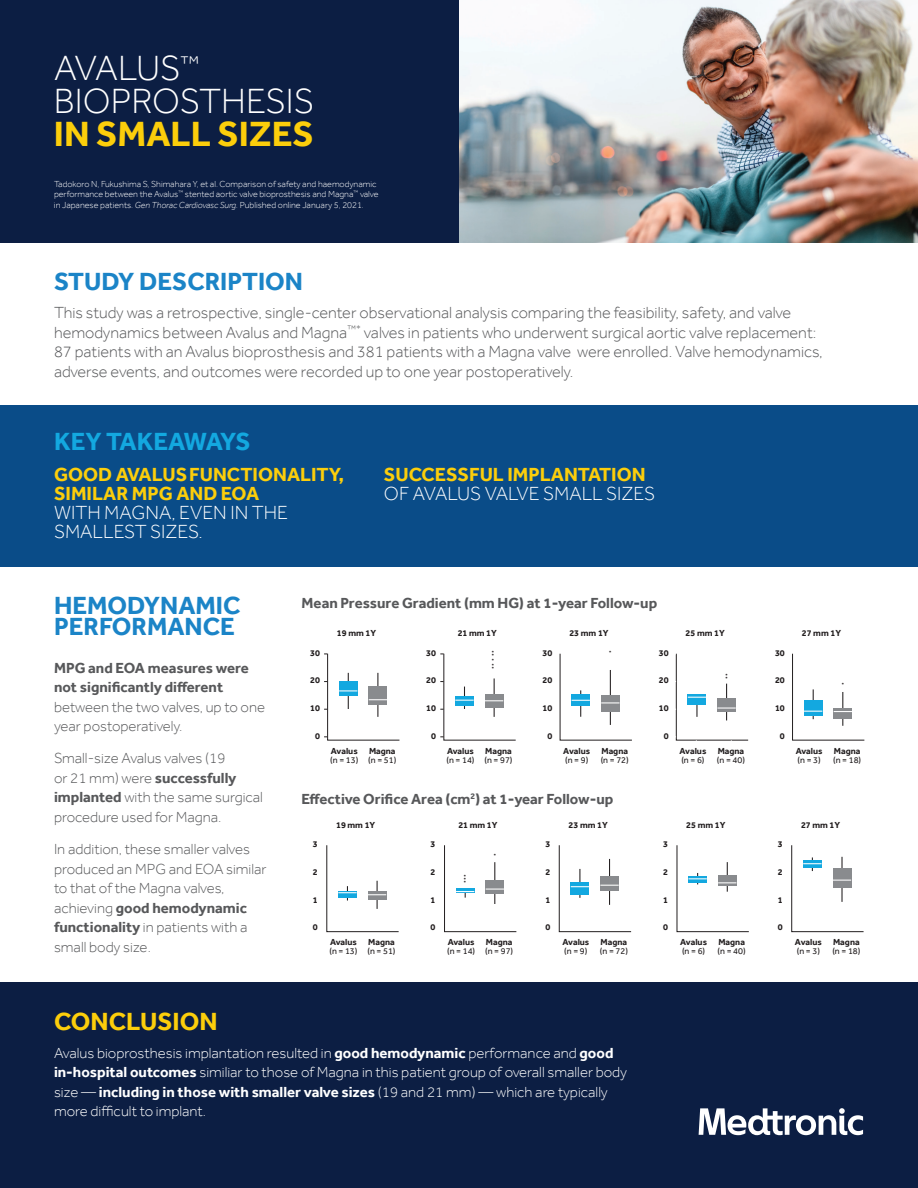
<style>
.page{position:relative;width:918px;height:1188px;background:#fff}
.page>*{position:absolute;margin:0;border:0;box-sizing:border-box;transform-origin:0 0}
.t1{font:300 36px/33px "Effra";color:#fff}
.t2{font:700 36px "Effra";color:#fcce0b}
.t3{font:700 25.5px/21px "Effra";color:#1b84c7}
.t4{font:700 25.5px "Effra";letter-spacing:-.015em;color:#13a8e0}
.t5{font:700 25.5px "Effra";color:#fcce0b}
.t6{font:700 19.5px/18.8px "Effra";color:#fcce0b}
.t7{font:300 19.5px/18.8px "Effra";color:#fff}
.t8{font:300 16.5px/19.5px "Effra";color:#57585a}
.t9{font:300 15px/19.5px "Effra";color:#57585a}
.t10{font:300 15px/19.5px "Effra";color:#fff}
.t11{font:700 15px/19.5px "Effra";color:#57585a}
.t12{font:700 9px "Effra";color:#231f20}
.t13{font:300 9px/10.5px "Effra";color:#fff}
.t14{font:9px "Effra";color:#231f20}
.t15{font:700 4.5px/5.1px "Effra";color:#231f20;text-align:justify}
.s1{font-style:italic}
.s2{font-weight:700}
</style>
<div class="page">
<div style="left:0;top:983px;width:918px;height:205px;background:#0c1e43"></div>
<svg style="left:699px;top:1108px;width:164px;height:27px"></svg>
<div style="left:0;top:0;width:459px;height:243px;background:#0c1e43"></div>
<div style="left:0;top:406px;width:918px;height:161px;background:#0a4c88"></div>
<svg style="left:324px;top:653px;width:76px;height:88px"></svg>
<svg style="left:675px;top:653px;width:74px;height:88px"></svg>
<svg style="left:792px;top:653px;width:73px;height:88px"></svg>
<svg style="left:440px;top:653px;width:76px;height:88px"></svg>
<svg style="left:559px;top:653px;width:73px;height:88px"></svg>
<svg style="left:326px;top:845px;width:73px;height:88px"></svg>
<svg style="left:558px;top:845px;width:74px;height:88px"></svg>
<svg style="left:676px;top:845px;width:73px;height:88px"></svg>
<svg style="left:791px;top:845px;width:73px;height:88px"></svg>
<svg style="left:444px;top:845px;width:73px;height:88px"></svg>
<img style="left:459px;top:0;width:459px;height:243px">
<h1 class="t1" style="left:54px;top:51px;width:262px">AVALUS<sup>™<br></sup>BIOPROSTHESIS</h1>
<h1 class="t2" style="left:54px;top:112px;width:261px">IN SMALL SIZES</h1>
<p class="t13" style="left:54px;top:178px;width:326px">Tadokoro N, Fukushima S, Shimahara Y, et al. Comparison of safety and haemodynamic performance between the Avalus<sup>™</sup> stented aortic valve bioprosthesis and Magna<sup>™</sup> valve in Japanese patients. <span class="s1">Gen Thorac Cardiovasc Surg.</span> Published online January 5, 2021.</p>
<h2 class="t3" style="left:54px;top:271px;width:251px">STUDY DESCRIPTION</h2>
<p class="t8" style="left:54px;top:303px;width:770px">This study was a retrospective, single-center observational analysis comparing the feasibility, safety, and valve hemodynamics between Avalus and Magna<sup>™*</sup> valves in patients who underwent surgical aortic valve replacement:<br>87 patients with an Avalus bioprosthesis and 381 patients with a Magna valve were enrolled. Valve hemodynamics, adverse events, and outcomes were recorded up to one year postoperatively.</p>
<h2 class="t4" style="left:54px;top:426px;width:198px">KEY TAKEAWAYS</h2>
<p class="t6" style="left:54px;top:465px;width:292px">GOOD AVALUSFUNCTIONALITY,<br>SIMILAR MPG AND EOA</p>
<p class="t7" style="left:54px;top:503px;width:236px">WITH MAGNA, EVEN IN THE<br>SMALLEST SIZES.</p>
<p class="t6" style="left:384px;top:465px;width:263px">SUCCESSFUL IMPLANTATION</p>
<p class="t7" style="left:384px;top:484px;width:273px">OF AVALUS VALVE SMALL SIZES</p>
<h2 class="t3" style="left:54px;top:594px;width:188px">HEMODYNAMIC<br>PERFORMANCE</h2>
<p class="t11" style="left:54px;top:658px;width:196px">MPG and EOA measures were not significantly different</p>
<p class="t9" style="left:54px;top:697px;width:213px">between the two valves, up to one year postoperatively.</p>
<p class="t9" style="left:54px;top:749px;width:211px">Small-size Avalus valves (19<br>or 21 mm) were <span class="s2">successfully implanted</span> with the same surgical procedure used for Magna.</p>
<p class="t9" style="left:54px;top:839px;width:214px">In addition, these smaller valves produced an MPG and EOA similar to that of the Magna valves, achieving <span class="s2">good hemodynamic functionality</span> in patients with a small body size.</p>
<p class="t11" style="left:302px;top:593px;width:357px">Mean Pressure Gradient (mm HG) at 1-year Follow-up</p>
<p class="t12" style="left:337px;top:628px;width:41px">19 mm 1Y</p>
<p class="t12" style="left:458px;top:628px;width:41px">21 mm 1Y</p>
<p class="t12" style="left:569px;top:628px;width:41px">23 mm 1Y</p>
<p class="t12" style="left:686px;top:628px;width:41px">25 mm 1Y</p>
<p class="t12" style="left:802px;top:628px;width:41px">27 mm 1Y</p>
<p class="t12" style="left:310px;top:647px;width:11px">30</p>
<p class="t12" style="left:426px;top:647px;width:11px">30</p>
<p class="t15" style="left:492px;top:650px;width:4px">*</p>
<p class="t15" style="left:492px;top:653px;width:4px">* * *</p>
<p class="t15" style="left:492px;top:666px;width:4px">*</p>
<p class="t12" style="left:543px;top:647px;width:11px">30</p>
<p class="t15" style="left:609px;top:650px;width:4px">*</p>
<p class="t12" style="left:659px;top:647px;width:11px">30</p>
<p class="t12" style="left:775px;top:647px;width:11px">30</p>
<p class="t12" style="left:310px;top:675px;width:11px">20</p>
<p class="t12" style="left:310px;top:703px;width:11px">10</p>
<p class="t12" style="left:315px;top:730px;width:6px">0</p>
<p class="t12" style="left:426px;top:675px;width:11px">20</p>
<p class="t12" style="left:426px;top:703px;width:11px">10</p>
<p class="t12" style="left:431px;top:730px;width:6px">0</p>
<p class="t12" style="left:543px;top:675px;width:11px">20</p>
<p class="t12" style="left:543px;top:703px;width:11px">10</p>
<p class="t12" style="left:547px;top:730px;width:6px">0</p>
<p class="t12" style="left:659px;top:675px;width:11px">20</p>
<p class="t12" style="left:659px;top:703px;width:11px">10</p>
<p class="t12" style="left:664px;top:730px;width:6px">0</p>
<p class="t15" style="left:726px;top:672px;width:4px">*</p>
<p class="t15" style="left:726px;top:675px;width:4px">*</p>
<p class="t12" style="left:775px;top:675px;width:11px">20</p>
<p class="t12" style="left:775px;top:703px;width:11px">10</p>
<p class="t12" style="left:780px;top:730px;width:6px">0</p>
<p class="t15" style="left:842px;top:682px;width:4px">*</p>
<p class="t12" style="left:331px;top:745px;width:28px">Avalus</p>
<p class="t14" style="left:330px;top:754px;width:30px">(n = 13)</p>
<p class="t12" style="left:369px;top:745px;width:28px">Magna</p>
<p class="t14" style="left:368px;top:754px;width:30px">(n = 51)</p>
<p class="t12" style="left:447px;top:745px;width:28px">Avalus</p>
<p class="t14" style="left:446px;top:754px;width:30px">(n = 14)</p>
<p class="t12" style="left:485px;top:745px;width:28px">Magna</p>
<p class="t14" style="left:484px;top:754px;width:30px">(n = 97)</p>
<p class="t12" style="left:563px;top:745px;width:28px">Avalus</p>
<p class="t14" style="left:565px;top:754px;width:25px">(n = 9)</p>
<p class="t12" style="left:601px;top:745px;width:28px">Magna</p>
<p class="t14" style="left:601px;top:754px;width:30px">(n = 72)</p>
<p class="t12" style="left:680px;top:745px;width:28px">Avalus</p>
<p class="t14" style="left:681px;top:754px;width:25px">(n = 6)</p>
<p class="t12" style="left:718px;top:745px;width:28px">Magna</p>
<p class="t14" style="left:717px;top:754px;width:30px">(n = 40)</p>
<p class="t12" style="left:796px;top:745px;width:28px">Avalus</p>
<p class="t14" style="left:798px;top:754px;width:25px">(n = 3)</p>
<p class="t12" style="left:834px;top:745px;width:28px">Magna</p>
<p class="t14" style="left:833px;top:754px;width:30px">(n = 18)</p>
<p class="t11" style="left:302px;top:789px;width:313px">Effective Orifice Area (cm<sup>2</sup>) at 1-year Follow-up</p>
<p class="t12" style="left:336px;top:819px;width:41px">19 mm 1Y</p>
<p class="t12" style="left:458px;top:819px;width:41px">21 mm 1Y</p>
<p class="t12" style="left:569px;top:819px;width:41px">23 mm 1Y</p>
<p class="t12" style="left:686px;top:819px;width:41px">25 mm 1Y</p>
<p class="t12" style="left:801px;top:819px;width:41px">27 mm 1Y</p>
<p class="t12" style="left:313px;top:839px;width:6px">3</p>
<p class="t12" style="left:431px;top:839px;width:6px">3</p>
<p class="t12" style="left:545px;top:839px;width:6px">3</p>
<p class="t12" style="left:663px;top:839px;width:6px">3</p>
<p class="t12" style="left:778px;top:839px;width:6px">3</p>
<p class="t15" style="left:494px;top:853px;width:4px">*</p>
<p class="t12" style="left:313px;top:866px;width:6px">2</p>
<p class="t12" style="left:313px;top:894px;width:6px">1</p>
<p class="t12" style="left:313px;top:922px;width:6px">0</p>
<p class="t12" style="left:431px;top:866px;width:6px">2</p>
<p class="t12" style="left:431px;top:894px;width:6px">1</p>
<p class="t12" style="left:431px;top:922px;width:6px">0</p>
<p class="t15" style="left:464px;top:874px;width:4px">*</p>
<p class="t15" style="left:464px;top:877px;width:4px">*</p>
<p class="t15" style="left:464px;top:880px;width:4px">*</p>
<p class="t12" style="left:545px;top:866px;width:6px">2</p>
<p class="t12" style="left:545px;top:894px;width:6px">1</p>
<p class="t12" style="left:545px;top:922px;width:6px">0</p>
<p class="t12" style="left:663px;top:866px;width:6px">2</p>
<p class="t12" style="left:663px;top:894px;width:6px">1</p>
<p class="t12" style="left:663px;top:922px;width:6px">0</p>
<p class="t12" style="left:778px;top:866px;width:6px">2</p>
<p class="t12" style="left:778px;top:894px;width:6px">1</p>
<p class="t12" style="left:778px;top:922px;width:6px">0</p>
<p class="t12" style="left:330px;top:937px;width:28px">Avalus</p>
<p class="t14" style="left:329px;top:946px;width:30px">(n = 13)</p>
<p class="t12" style="left:368px;top:937px;width:28px">Magna</p>
<p class="t14" style="left:367px;top:946px;width:30px">(n = 51)</p>
<p class="t12" style="left:448px;top:937px;width:28px">Avalus</p>
<p class="t14" style="left:447px;top:946px;width:30px">(n = 14)</p>
<p class="t12" style="left:486px;top:937px;width:28px">Magna</p>
<p class="t14" style="left:485px;top:946px;width:30px">(n = 97)</p>
<p class="t12" style="left:562px;top:937px;width:28px">Avalus</p>
<p class="t14" style="left:564px;top:946px;width:25px">(n = 9)</p>
<p class="t12" style="left:601px;top:937px;width:28px">Magna</p>
<p class="t14" style="left:600px;top:946px;width:30px">(n = 72)</p>
<p class="t12" style="left:680px;top:937px;width:28px">Avalus</p>
<p class="t14" style="left:682px;top:946px;width:25px">(n = 6)</p>
<p class="t12" style="left:718px;top:937px;width:28px">Magna</p>
<p class="t14" style="left:718px;top:946px;width:30px">(n = 40)</p>
<p class="t12" style="left:795px;top:937px;width:28px">Avalus</p>
<p class="t14" style="left:797px;top:946px;width:25px">(n = 3)</p>
<p class="t12" style="left:833px;top:937px;width:28px">Magna</p>
<p class="t14" style="left:832px;top:946px;width:30px">(n = 18)</p>
<h2 class="t5" style="left:54px;top:1006px;width:165px">CONCLUSION</h2>
<p class="t10" style="left:54px;top:1043px;width:575px">Avalus bioprosthesis implantation resulted in <span class="s2">good hemodynamic</span> performance and <span class="s2">good in-hospital outcomes</span> similiar to those of Magna in this patient group of overall smaller body size — <span class="s2">including in those with smaller valve sizes</span> (19 and 21 mm) — which are typically more difficult to implant.</p>
</div>
